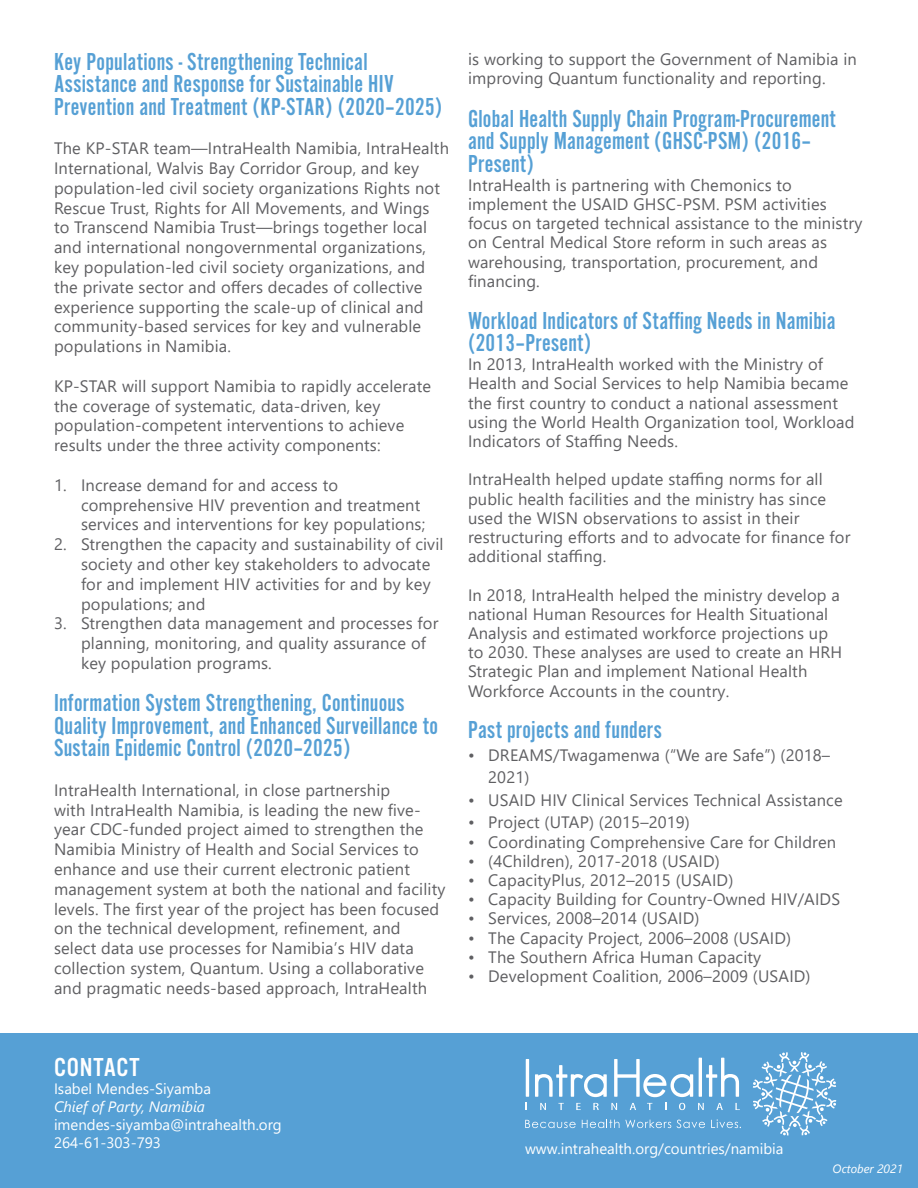
<style>
.page{position:relative;width:918px;height:1188px;background:#fff}
.page>*{position:absolute;margin:0;border:0;box-sizing:border-box;transform-origin:0 0}
.t1{font:27px "Alternate Got No 3 D";letter-spacing:.03em;color:#fff}
.Alt_Gothic_subhead{font:25.5px/22.5px "Alternate Got No 2 D";letter-spacing:.01em;color:#56a0d5}
.body_copy{font:16.5px/19.8px "Segoe UI";letter-spacing:.01em;color:#5f5f62}
.bullets{font:16.5px/19.2px "Segoe UI";letter-spacing:.01em;color:#5f5f62}
.t2{font:15px "Segoe UI";color:#fff}
.t3{font:italic 15px "Segoe UI";color:#fff}
.t4{font:italic 12px "Segoe UI";color:#fff}
</style>
<div class="page">
<div style="left:0;top:1033px;width:918px;height:155px;background:#56a0d5"></div>
<svg style="left:526px;top:1059px;width:3px;height:38px"></svg>
<svg style="left:535px;top:1065px;width:72px;height:32px"></svg>
<svg style="left:614px;top:1059px;width:79px;height:38px"></svg>
<svg style="left:699px;top:1058px;width:40px;height:39px"></svg>
<svg style="left:540px;top:1103px;width:6px;height:7px"></svg>
<svg style="left:558px;top:1103px;width:6px;height:7px"></svg>
<svg style="left:576px;top:1103px;width:5px;height:7px"></svg>
<svg style="left:593px;top:1103px;width:6px;height:7px"></svg>
<svg style="left:611px;top:1103px;width:6px;height:7px"></svg>
<svg style="left:630px;top:1103px;width:6px;height:7px"></svg>
<svg style="left:647px;top:1103px;width:5px;height:7px"></svg>
<svg style="left:679px;top:1103px;width:6px;height:7px"></svg>
<svg style="left:698px;top:1103px;width:6px;height:7px"></svg>
<svg style="left:716px;top:1103px;width:7px;height:7px"></svg>
<svg style="left:735px;top:1103px;width:5px;height:7px"></svg>
<svg style="left:525px;top:1120px;width:51px;height:8px"></svg>
<svg style="left:582px;top:1120px;width:123px;height:8px"></svg>
<svg style="left:711px;top:1119px;width:30px;height:9px"></svg>
<svg style="left:753px;top:1052px;width:83px;height:84px"></svg>
<p class="Alt_Gothic_subhead" style="left:54px;top:50px;width:390px">Key Populations - Strengthening Technical<br>Assistance and Response for Sustainable HIV<br>Prevention and Treatment (KP-STAR) (2020–2025)</p>
<p class="body_copy" style="left:54px;top:137px;width:397px">The KP-STAR team—IntraHealth Namibia, IntraHealth International, Walvis Bay Corridor Group, and key population-led civil society organizations Rights not Rescue Trust, Rights for All Movements, and Wings to Transcend Namibia Trust—brings together local and international nongovernmental organizations, key population-led civil society organizations, and the private sector and offers decades of collective experience supporting the scale-up of clinical and community-based services for key and vulnerable populations in Namibia.</p>
<p class="body_copy" style="left:54px;top:374px;width:379px">KP-STAR will support Namibia to rapidly accelerate the coverage of systematic, data-driven, key population-competent interventions to achieve results under the three activity components:</p>
<p class="body_copy" style="left:81px;top:473px;width:346px;text-indent:-27px">1. Increase demand for and access to comprehensive HIV prevention and treatment services and interventions for key populations;</p>
<p class="body_copy" style="left:81px;top:533px;width:364px;text-indent:-27px">2. Strengthen the capacity and sustainability of civil society and other key stakeholders to advocate for and implement HIV activities for and by key populations; and</p>
<p class="body_copy" style="left:81px;top:612px;width:359px;text-indent:-27px">3. Strengthen data management and processes for planning, monitoring, and quality assurance of key population programs.</p>
<p class="Alt_Gothic_subhead" style="left:54px;top:692px;width:386px">Information System Strengthening, Continuous<br>Quality Improvement, and Enhanced Surveillance to<br>Sustain Epidemic Control (2020–2025)</p>
<p class="body_copy" style="left:54px;top:779px;width:393px">IntraHealth International, in close partnership<br>with IntraHealth Namibia, is leading the new five&shy;year CDC-funded project aimed to strengthen the Namibia Ministry of Health and Social Services to enhance and use their current electronic patient management system at both the national and facility levels. The first year of the project has been focused on the technical development, refinement, and select data use processes for Namibia’s HIV data collection system, Quantum. Using a collaborative and pragmatic needs-based approach, IntraHealth</p>
<p class="body_copy" style="left:468px;top:47px;width:390px">is working to support the Government of Namibia in improving Quantum functionality and reporting.</p>
<p class="Alt_Gothic_subhead" style="left:468px;top:108px;width:369px">Global Health Supply Chain Program-Procurement</p>
<p class="Alt_Gothic_subhead" style="left:468px;top:130px;width:345px">and Supply Management (GHSC-PSM) (2016–</p>
<p class="Alt_Gothic_subhead" style="left:468px;top:153px;width:67px">Present)</p>
<p class="bullets" style="left:468px;top:174px;width:325px">IntraHealth is partnering with Chemonics to</p>
<p class="bullets" style="left:468px;top:193px;width:360px">implement the USAID GHSC-PSM. PSM activities</p>
<p class="bullets" style="left:468px;top:212px;width:396px">focus on targeted technical assistance to the ministry</p>
<p class="bullets" style="left:468px;top:231px;width:361px">on Central Medical Store reform in such areas as</p>
<p class="bullets" style="left:468px;top:251px;width:352px">warehousing, transportation, procurement, and</p>
<p class="bullets" style="left:468px;top:270px;width:73px">financing.</p>
<p class="Alt_Gothic_subhead" style="left:468px;top:309px;width:369px">Workload Indicators of Staffing Needs in Namibia</p>
<p class="Alt_Gothic_subhead" style="left:468px;top:332px;width:125px">(2013–Present)</p>
<p class="bullets" style="left:468px;top:353px;width:357px">In 2013, IntraHealth worked with the Ministry of</p>
<p class="bullets" style="left:468px;top:372px;width:382px">Health and Social Services to help Namibia became</p>
<p class="bullets" style="left:468px;top:392px;width:371px">the first country to conduct a national assessment</p>
<p class="bullets" style="left:468px;top:411px;width:388px">using the World Health Organization tool, Workload</p>
<p class="bullets" style="left:468px;top:430px;width:212px">Indicators of Staffing Needs.</p>
<p class="bullets" style="left:468px;top:468px;width:356px">IntraHealth helped update staffing norms for all</p>
<p class="bullets" style="left:468px;top:488px;width:384px">public health facilities and the ministry has since used the WISN observations to assist in their restructuring efforts and to advocate for finance for additional staffing.</p>
<p class="bullets" style="left:468px;top:584px;width:376px">In 2018, IntraHealth helped the ministry develop a national Human Resources for Health Situational Analysis and estimated workforce projections up to 2030. These analyses are used to create an HRH Strategic Plan and implement National Health Workforce Accounts in the country.</p>
<p class="Alt_Gothic_subhead" style="left:468px;top:719px;width:195px">Past projects and funders</p>
<p class="body_copy" style="left:488px;top:742px;width:343px;line-height:22.5px;text-indent:-20px">• DREAMS/Twagamenwa (“We are Safe”) (2018–<br>2021)</p>
<p class="body_copy" style="left:468px;top:789px;width:376px">• USAID HIV Clinical Services Technical Assistance</p>
<p class="body_copy" style="left:468px;top:811px;width:223px">• Project (UTAP) (2015–2019)</p>
<p class="body_copy" style="left:468px;top:830px;width:370px">• Coordinating Comprehensive Care for Children</p>
<p class="body_copy" style="left:468px;top:849px;width:253px">• (4Children), 2017-2018 (USAID)</p>
<p class="body_copy" style="left:468px;top:869px;width:267px">• CapacityPlus, 2012–2015 (USAID)</p>
<p class="body_copy" style="left:468px;top:888px;width:374px">• Capacity Building for Country-Owned HIV/AIDS</p>
<p class="body_copy" style="left:468px;top:907px;width:233px">• Services, 2008–2014 (USAID)</p>
<p class="body_copy" style="left:468px;top:926px;width:325px">• The Capacity Project, 2006–2008 (USAID)</p>
<p class="body_copy" style="left:468px;top:945px;width:295px">• The Southern Africa Human Capacity</p>
<p class="body_copy" style="left:468px;top:965px;width:344px">• Development Coalition, 2006–2009 (USAID)</p>
<p class="t1" style="left:54px;top:1054px;width:87px">CONTACT</p>
<p class="t2" style="left:54px;top:1075px;width:159px">Isabel Mendes-Siyamba</p>
<p class="t3" style="left:54px;top:1093px;width:153px">Chief of Party, Namibia</p>
<p class="t2" style="left:54px;top:1111px;width:229px">imendes-siyamba@intrahealth.org</p>
<p class="t2" style="left:54px;top:1129px;width:108px">264-61-303-793</p>
<p class="t2" style="left:525px;top:1134px;width:260px">www.intrahealth.org/countries/namibia</p>
<p class="t4" style="left:833px;top:1157px;width:72px">October 2021</p>
</div>
